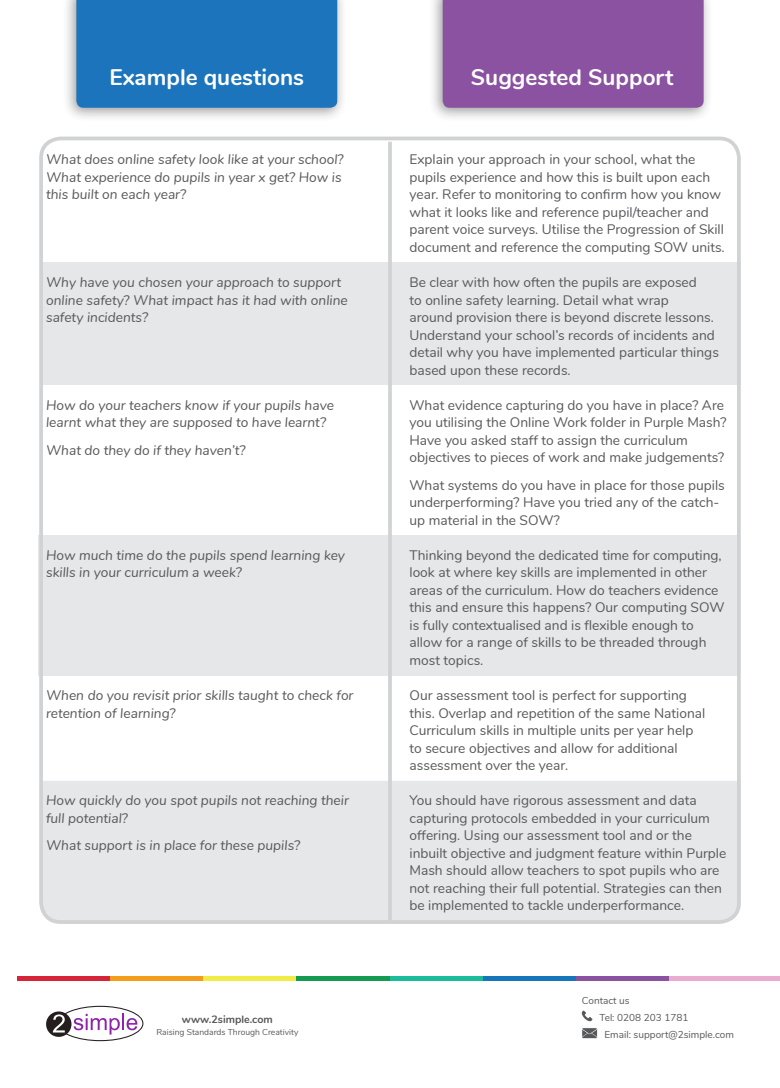
<style>
.page{position:relative;width:780px;height:1088px;background:#fff}
.page>*{position:absolute;margin:0;border:0;box-sizing:border-box;transform-origin:0 0}
.header2{font:700 22.5px "Nunito";color:#fff}
.copy{font:13.75px/17.5px "Nunito";color:#57585a}
.copy-2{font:italic 13.75px/17.5px "Nunito";color:#57585a}
.t1{font:700 10.62px "Nunito";color:#57585a}
.t2{font:10px "Nunito";color:#57585a}
.t3{font:8.5px "Nunito";color:#57585a}
</style>
<div class="page">
<svg style="left:581px;top:1010px;width:11px;height:11px"></svg>
<svg style="left:582px;top:1028px;width:15px;height:10px"></svg>
<hr style="left:18px;top:976px;width:93px;height:4px;background:#d62438">
<hr style="left:111px;top:976px;width:93px;height:4px;background:#f49d1d">
<hr style="left:204px;top:976px;width:93px;height:4px;background:#f0ec45">
<hr style="left:297px;top:976px;width:93px;height:4px;background:#159a51">
<hr style="left:390px;top:976px;width:93px;height:4px;background:#1abc9c">
<hr style="left:483px;top:976px;width:93px;height:4px;background:#1775bc">
<hr style="left:576px;top:976px;width:93px;height:4px;background:#8a52a1">
<hr style="left:669px;top:976px;width:111px;height:4px;background:#eaacce">
<div style="left:46px;top:1011px;width:25px;height:26px;background:#241e1e;border-radius:50%"></div>
<svg style="left:53px;top:1006px;width:90px;height:35px"></svg>
<div style="left:62px;top:0;width:284px;height:122px;background:#231f20;opacity:.45"></div>
<div style="left:76px;top:0;width:261px;height:108px;background:#1c75bc"></div>
<div style="left:428px;top:0;width:284px;height:122px;background:#231f20;opacity:.45"></div>
<div style="left:442px;top:0;width:261px;height:108px;background:#8a52a1"></div>
<div style="left:40px;top:263px;width:700px;height:122px;background:#e6e7e9"></div>
<div style="left:38px;top:535px;width:701px;height:141px;background:#e6e7e9"></div>
<div style="left:44px;top:781px;width:696px;height:138px;background:#e6e7e9"></div>
<div style="left:39px;top:137px;width:701px;height:787px;border:4px solid #d1d2d4;border-radius:20px"></div>
<hr style="left:388px;top:142px;width:4px;height:780px;background:#d1d2d4">
<p class="header2" style="left:109px;top:61px;width:196px">Example questions</p>
<p class="header2" style="left:471px;top:61px;width:204px">Suggested Support</p>
<p class="copy-2" style="left:46px;top:150px;width:299px">What does online safety look like at your school?<br>What experience do pupils in year x get? How is this built on each year?</p>
<p class="copy" style="left:409px;top:150px;width:317px">Explain your approach in your school, what the pupils experience and how this is built upon each year. Refer to monitoring to confirm how you know what it looks like and reference pupil/teacher and parent voice surveys. Utilise the Progression of Skill document and reference the computing SOW units.</p>
<p class="copy-2" style="left:46px;top:273px;width:303px">Why have you chosen your approach to support online safety? What impact has it had with online safety incidents?</p>
<p class="copy" style="left:409px;top:273px;width:311px">Be clear with how often the pupils are exposed<br>to online safety learning. Detail what wrap<br>around provision there is beyond discrete lessons.<br>Understand your school’s records of incidents and detail why you have implemented particular things based upon these records.</p>
<p class="copy-2" style="left:46px;top:395px;width:289px">How do your teachers know if your pupils have learnt what they are supposed to have learnt?</p>
<p class="copy-2" style="left:46px;top:440px;width:201px">What do they do if they haven’t?</p>
<p class="copy" style="left:409px;top:395px;width:318px">What evidence capturing do you have in place? Are you utilising the Online Work folder in Purple Mash?<br>Have you asked staff to assign the curriculum objectives to pieces of work and make judgements?</p>
<p class="copy" style="left:409px;top:475px;width:317px">What systems do you have in place for those pupils underperforming? Have you tried any of the catch&shy;up material in the SOW?</p>
<p class="copy-2" style="left:46px;top:546px;width:300px">How much time do the pupils spend learning key skills in your curriculum a week?</p>
<p class="copy" style="left:409px;top:546px;width:316px">Thinking beyond the dedicated time for computing, look at where key skills are implemented in other areas of the curriculum. How do teachers evidence this and ensure this happens? Our computing SOW is fully contextualised and is flexible enough to allow for a range of skills to be threaded through most topics.</p>
<p class="copy-2" style="left:46px;top:686px;width:309px">When do you revisit prior skills taught to check for retention of learning?</p>
<p class="copy" style="left:409px;top:686px;width:297px">Our assessment tool is perfect for supporting this. Overlap and repetition of the same National Curriculum skills in multiple units per year help to secure objectives and allow for additional assessment over the year.</p>
<p class="copy-2" style="left:46px;top:791px;width:304px">How quickly do you spot pupils not reaching their full potential?</p>
<p class="copy-2" style="left:46px;top:836px;width:256px">What support is in place for these pupils?</p>
<p class="copy" style="left:409px;top:791px;width:318px">You should have rigorous assessment and data capturing protocols embedded in your curriculum offering. Using our assessment tool and or the inbuilt objective and judgment feature within Purple Mash should allow teachers to spot pupils who are not reaching their full potential. Strategies can then be implemented to tackle underperformance.</p>
<p class="t1" style="left:182px;top:1011px;width:92px">www.2simple.com</p>
<p class="t3" style="left:156px;top:1026px;width:144px">Raising Standards Through Creativity</p>
<p class="t2" style="left:581px;top:993px;width:49px">Contact us</p>
<p class="t2" style="left:604px;top:1027px;width:131px">Email: support@2simple.com</p>
<p class="t2" style="left:599px;top:1010px;width:90px">Tel: 0208 203 1781</p>
</div>
